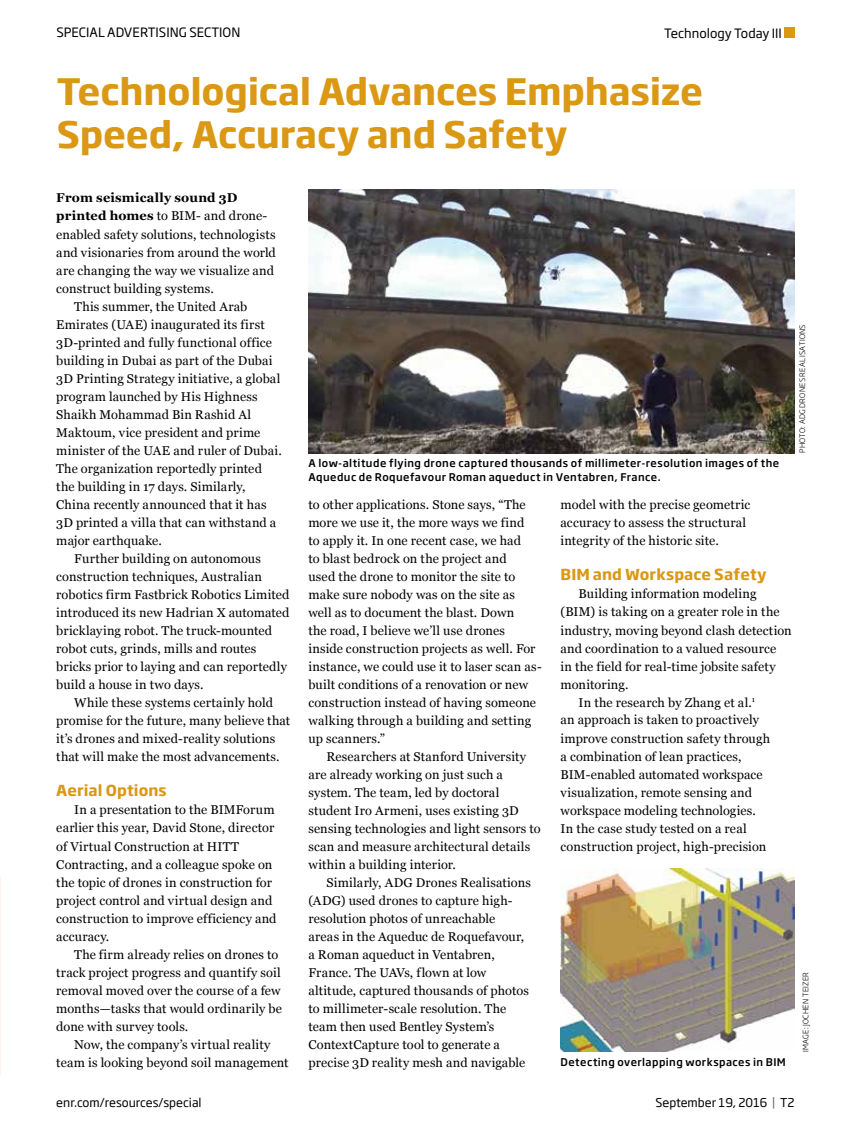
<style>
.page{position:relative;width:851px;height:1134px;background:#fff}
.page>*{position:absolute;margin:0;border:0;box-sizing:border-box;transform-origin:0 0}
.t1{font:700 36px/42.8px "Soho Gothic Std";letter-spacing:-.005em;color:#da9814}
.t2{font:700 15px "Soho Gothic Std";letter-spacing:.01em;color:#da9814}
.t3{font:12.75px/18px "Georgia";letter-spacing:.01em;color:#000}
.t4{font:12.75px "Soho Gothic Std";color:#000}
.t5{font:700 12.75px "Georgia";letter-spacing:.015em;color:#000}
.t6{font:12px "Soho Gothic Std";color:#000}
.t7{font:500 10.5px/13.5px "Soho Gothic Std";letter-spacing:.04em;color:#000}
.t8{font:300 7.5px "Soho Gothic Std";letter-spacing:.035em;color:#000}
.s1{font-weight:700}
.s2{color:#6d6e71}
</style>
<div class="page">
<div style="left:784px;top:27px;width:10px;height:11px;background:#da9814"></div>
<img style="left:308px;top:189px;width:486px;height:264px">
<img style="left:560px;top:868px;width:234px;height:184px">
<p class="t4" style="left:56px;top:24px;width:185px">SPECIAL ADVERTISING SECTION</p>
<p class="t4" style="left:664px;top:25px;width:119px">Technology Today III</p>
<h1 class="t1" style="left:57px;top:70px;width:647px">Technological Advances Emphasize<br>Speed, Accuracy and Safety</h1>
<p class="t5" style="left:56px;top:188px;width:183px">From seismically sound 3D</p>
<p class="t3" style="left:56px;top:207px;width:212px"><span class="s1">printed homes</span> to BIM- and drone-</p>
<p class="t3" style="left:56px;top:225px;width:221px">enabled safety solutions, technologists</p>
<p class="t3" style="left:56px;top:243px;width:221px">and visionaries from around the world</p>
<p class="t3" style="left:56px;top:261px;width:219px">are changing the way we visualize and</p>
<p class="t3" style="left:56px;top:279px;width:159px">construct building systems.</p>
<p class="t3" style="left:74px;top:297px;width:175px">This summer, the United Arab</p>
<p class="t3" style="left:56px;top:315px;width:210px">Emirates (UAE) inaugurated its first</p>
<p class="t3" style="left:56px;top:333px;width:217px">3D-printed and fully functional office</p>
<p class="t3" style="left:56px;top:351px;width:218px">building in Dubai as part of the Dubai</p>
<p class="t3" style="left:56px;top:369px;width:226px">3D Printing Strategy initiative, a global</p>
<p class="t3" style="left:56px;top:387px;width:203px">program launched by His Highness</p>
<p class="t3" style="left:56px;top:405px;width:196px">Shaikh Mohammad Bin Rashid Al</p>
<p class="t3" style="left:56px;top:423px;width:205px">Maktoum, vice president and prime</p>
<p class="t3" style="left:56px;top:441px;width:227px">minister of the UAE and ruler of Dubai.</p>
<p class="t3" style="left:56px;top:459px;width:207px">The organization reportedly printed</p>
<p class="t3" style="left:56px;top:477px;width:191px">the building in 17 days. Similarly,</p>
<p class="t3" style="left:56px;top:495px;width:212px">China recently announced that it has</p>
<p class="t3" style="left:56px;top:513px;width:221px">3D printed a villa that can withstand a</p>
<p class="t3" style="left:56px;top:531px;width:107px">major earthquake.</p>
<p class="t3" style="left:74px;top:549px;width:188px">Further building on autonomous</p>
<p class="t3" style="left:56px;top:567px;width:207px">construction techniques, Australian</p>
<p class="t3" style="left:56px;top:585px;width:235px">robotics firm Fastbrick Robotics Limited</p>
<p class="t3" style="left:56px;top:603px;width:235px">introduced its new Hadrian X automated</p>
<p class="t3" style="left:56px;top:621px;width:217px">bricklaying robot. The truck-mounted</p>
<p class="t3" style="left:56px;top:639px;width:201px">robot cuts, grinds, mills and routes</p>
<p class="t3" style="left:56px;top:657px;width:232px">bricks prior to laying and can reportedly</p>
<p class="t3" style="left:56px;top:675px;width:149px">build a house in two days.</p>
<p class="t3" style="left:74px;top:693px;width:200px">While these systems certainly hold</p>
<p class="t3" style="left:56px;top:711px;width:235px">promise for the future, many believe that</p>
<p class="t3" style="left:56px;top:729px;width:220px">it’s drones and mixed-reality solutions</p>
<p class="t3" style="left:56px;top:747px;width:225px">that will make the most advancements.</p>
<p class="t2" style="left:56px;top:781px;width:112px">Aerial Options</p>
<p class="t3" style="left:56px;top:801px;width:222px;text-indent:18px">In a presentation to the BIMForum earlier this year, David Stone, director of Virtual Construction at HITT Contracting, and a colleague spoke on the topic of drones in construction for project control and virtual design and construction to improve efficiency and accuracy.</p>
<p class="t3" style="left:56px;top:945px;width:227px;text-indent:18px">The firm already relies on drones to track project progress and quantify soil removal moved over the course of a few months—tasks that would ordinarily be done with survey tools.</p>
<p class="t3" style="left:56px;top:1035px;width:234px;text-align:center">Now, the company’s virtual reality<br>team is looking beyond soil management</p>
<p class="t7" style="left:308px;top:457px;width:472px">A low-altitude flying drone captured thousands of millimeter-resolution images of the<br>Aqueduc de Roquefavour Roman aqueduct in Ventabren, France.</p>
<p class="t8" style="left:797px;top:453px;width:130px;rotate:-90deg">PHOTO: ADG DRONES REALISATIONS</p>
<p class="t3" style="left:308px;top:495px;width:235px">to other applications. Stone says, “The more we use it, the more ways we find<br>to apply it. In one recent case, we had<br>to blast bedrock on the project and<br>used the drone to monitor the site to make sure nobody was on the site as<br>well as to document the blast. Down<br>the road, I believe we’ll use drones inside construction projects as well. For instance, we could use it to laser scan as&shy;built conditions of a renovation or new construction instead of having someone walking through a building and setting up scanners.”</p>
<p class="t3" style="left:308px;top:747px;width:234px;text-indent:18px">Researchers at Stanford University are already working on just such a system. The team, led by doctoral student Iro Armeni, uses existing 3D sensing technologies and light sensors to scan and measure architectural details within a building interior.</p>
<p class="t3" style="left:308px;top:873px;width:224px;text-indent:18px">Similarly, ADG Drones Realisations (ADG) used drones to capture high&shy;resolution photos of unreachable<br>areas in the Aqueduc de Roquefavour, a Roman aqueduct in Ventabren, France. The UAVs, flown at low altitude, captured thousands of photos to millimeter-scale resolution. The team then used Bentley System’s ContextCapture tool to generate a precise 3D reality mesh and navigable</p>
<p class="t3" style="left:560px;top:495px;width:191px">model with the precise geometric accuracy to assess the structural integrity of the historic site.</p>
<p class="t2" style="left:560px;top:565px;width:208px">BIM and Workspace Safety</p>
<p class="t3" style="left:578px;top:585px;width:179px">Building information modeling</p>
<p class="t3" style="left:560px;top:603px;width:220px">(BIM) is taking on a greater role in the</p>
<p class="t3" style="left:560px;top:621px;width:233px">industry, moving beyond clash detection</p>
<p class="t3" style="left:560px;top:639px;width:217px">and coordination to a valued resource</p>
<p class="t3" style="left:560px;top:657px;width:216px">in the field for real-time jobsite safety</p>
<p class="t3" style="left:560px;top:675px;width:69px">monitoring.</p>
<p class="t3" style="left:578px;top:693px;width:178px">In the research by Zhang et al.<sup>1</sup></p>
<p class="t3" style="left:560px;top:711px;width:200px">an approach is taken to proactively</p>
<p class="t3" style="left:560px;top:729px;width:211px">improve construction safety through</p>
<p class="t3" style="left:560px;top:747px;width:183px">a combination of lean practices,</p>
<p class="t3" style="left:560px;top:765px;width:204px">BIM-enabled automated workspace</p>
<p class="t3" style="left:560px;top:783px;width:193px">visualization, remote sensing and</p>
<p class="t3" style="left:560px;top:801px;width:197px">workspace modeling technologies.</p>
<p class="t3" style="left:560px;top:819px;width:188px">In the case study tested on a real</p>
<p class="t3" style="left:560px;top:837px;width:207px">construction project, high-precision</p>
<p class="t7" style="left:560px;top:1055px;width:227px">Detecting overlapping workspaces in BIM</p>
<p class="t8" style="left:801px;top:1052px;width:81px;rotate:-90deg">IMAGE: JOCHEN TEIZER</p>
<p class="t6" style="left:56px;top:1095px;width:147px">enr.com/resources/special</p>
<p class="t6" style="left:655px;top:1095px;width:141px">September 19, 2016 <span class="s2">|</span> T2</p>
</div>
